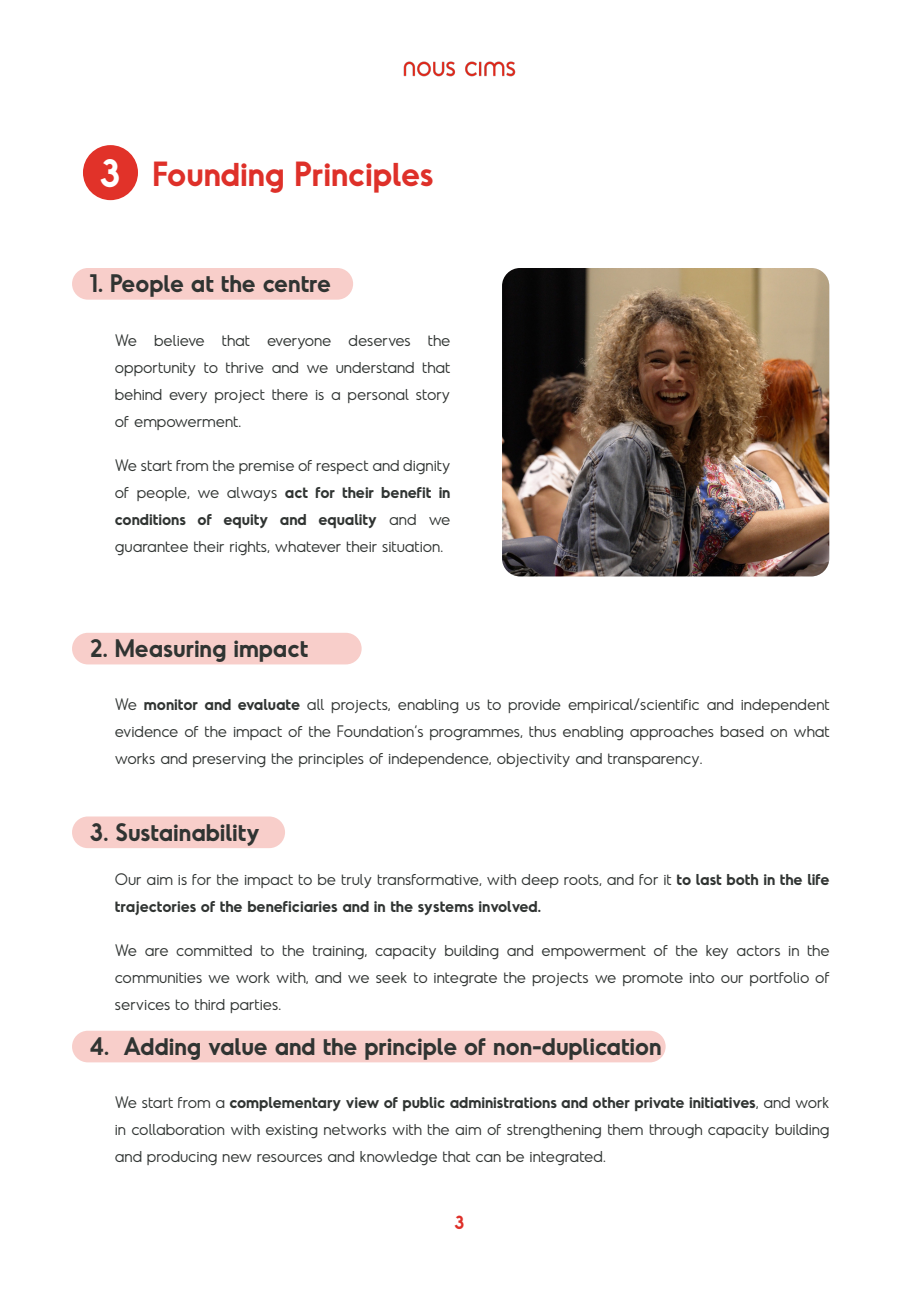
<style>
.page{position:relative;width:919px;height:1289px;background:#fff}
.page>*{position:absolute;margin:0;border:0;box-sizing:border-box;transform-origin:0 0}
.t1{font:600 37.5px "Odudo";color:#fff}
.t2{font:600 33px "Odudo";color:#de3029}
.t3{font:600 24px "Odudo";color:#303432}
.t4{font:600 18px "Odudo";color:#de3029}
.texto_general{font:300 15.75px/27px "Odudo";color:#303432;text-align:justify}
.texto_general-2{font:600 15.75px/27px "Odudo";color:#303432}
.s1{font-weight:600}
.s2{font-weight:300}
</style>
<div class="page">
<img style="left:404px;top:61px;width:111px;height:16px">
<div style="left:83px;top:145px;width:55px;height:55px;background:#e13229;border-radius:50%"></div>
<div style="left:72px;top:268px;width:281px;height:32px;background:#f8ceca;border-radius:16px"></div>
<div style="left:72px;top:632px;width:289px;height:32px;background:#f8ceca;border-radius:16px"></div>
<div style="left:72px;top:816px;width:213px;height:32px;background:#f8ceca;border-radius:16px"></div>
<div style="left:72px;top:1030px;width:593px;height:32px;background:#f8ceca;border-radius:16px"></div>
<img style="left:502px;top:268px;width:327px;height:308px">
<p class="t1" style="left:99px;top:149px;width:24px">3</p>
<p class="t2" style="left:152px;top:153px;width:282px">Founding Principles</p>
<p class="t3" style="left:89px;top:268px;width:243px">1. People at the centre</p>
<p class="texto_general" style="left:115px;top:326px;width:337px">We believe that everyone deserves the opportunity to thrive and we understand that behind every project there is a personal story of empowerment.</p>
<p class="texto_general" style="left:115px;top:451px;width:337px">We start from the premise of respect and dignity of people, we always <span class="s1">act for their benefit in conditions of equity and equality</span> and we guarantee their rights, whatever their situation.</p>
<p class="t3" style="left:89px;top:632px;width:220px">2. Measuring impact</p>
<p class="texto_general" style="left:115px;top:691px;width:716px">We <span class="s1">monitor and evaluate</span> all projects, enabling us to provide empirical/scientific and independent evidence of the impact of the Foundation’s programmes, thus enabling approaches based on what works and preserving the principles of independence, objectivity and transparency.</p>
<p class="t3" style="left:89px;top:816px;width:172px">3. Sustainability</p>
<p class="texto_general-2" style="left:115px;top:865px;width:716px"><span class="s2">Our aim is for the impact to be truly transformative, with deep roots, and for it</span> to last both in the life trajectories of the beneficiaries and in the systems involved.</p>
<p class="texto_general" style="left:115px;top:936px;width:716px">We are committed to the training, capacity building and empowerment of the key actors in the communities we work with, and we seek to integrate the projects we promote into our portfolio of services to third parties.</p>
<p class="t3" style="left:89px;top:1030px;width:573px">4. Adding value and the principle of non-duplication</p>
<p class="texto_general" style="left:115px;top:1088px;width:716px">We start from a <span class="s1">complementary view of public administrations and other private initiatives</span>, and work in collaboration with existing networks with the aim of strengthening them through capacity building and producing new resources and knowledge that can be integrated.</p>
<p class="t4" style="left:454px;top:1210px;width:12px">3</p>
</div>
